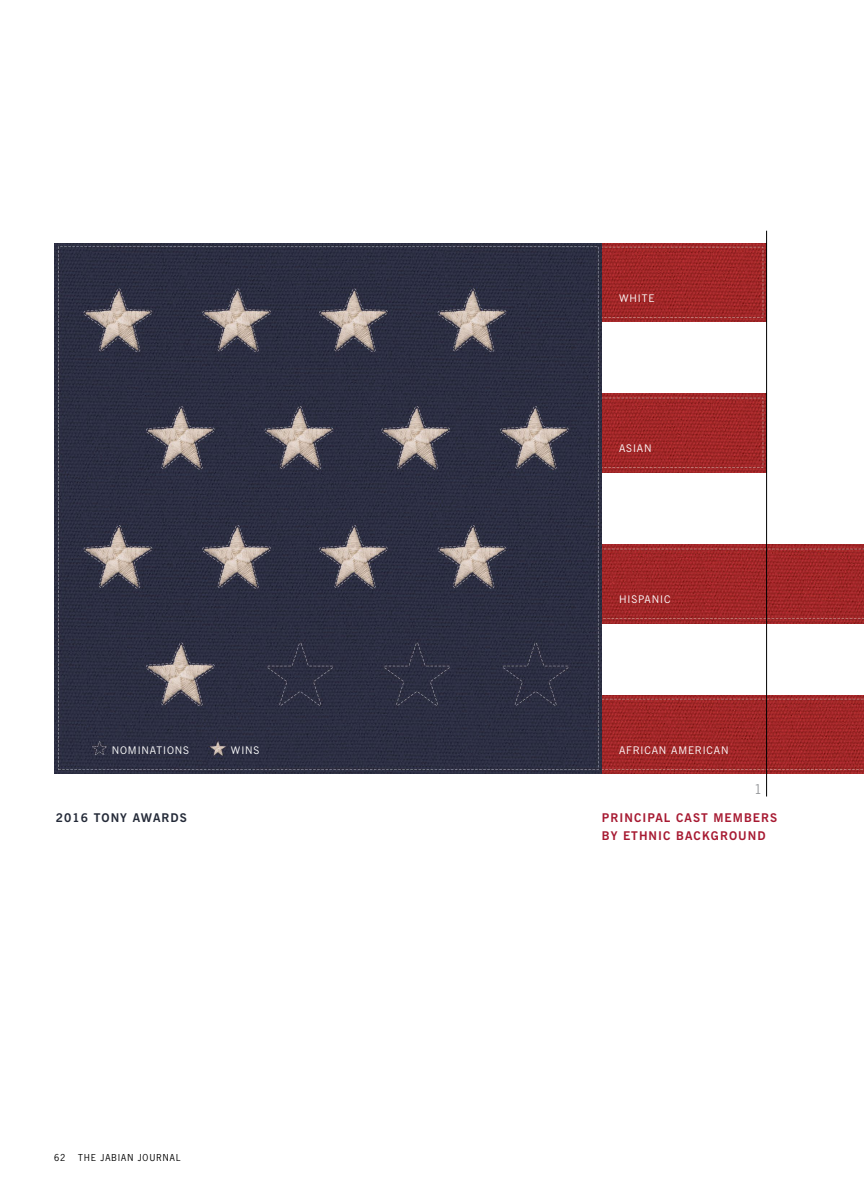
<style>
.page{position:relative;width:864px;height:1188px;background:#fff}
.page>*{position:absolute;margin:0;border:0;box-sizing:border-box;transform-origin:0 0}
.t1{font:13.5px "News Gothic BT";color:#939598}
.t2{font:700 12px/18px "News Gothic BT";letter-spacing:.085em;color:#a71a32}
.t3{font:700 12px "News Gothic BT";letter-spacing:.085em;color:#242a38}
.t4{font:10.5px "News Gothic BT";letter-spacing:.085em;color:#fff}
.t5{font:9px "News Gothic Std";letter-spacing:.135em;color:#000}
</style>
<div class="page">
<img style="left:602px;top:394px;width:164px;height:78px">
<img style="left:602px;top:243px;width:164px;height:78px">
<img style="left:602px;top:545px;width:262px;height:78px">
<img style="left:602px;top:696px;width:262px;height:78px">
<img style="left:54px;top:243px;width:548px;height:531px">
<hr style="left:766px;top:231px;width:1px;height:565px;background:#000">
<p class="t4" style="left:619px;top:292px;width:37px">WHITE</p>
<p class="t4" style="left:619px;top:442px;width:34px">ASIAN</p>
<p class="t4" style="left:619px;top:593px;width:53px">HISPANIC</p>
<p class="t4" style="left:112px;top:744px;width:79px">NOMINATIONS</p>
<p class="t4" style="left:231px;top:744px;width:30px">WINS</p>
<p class="t4" style="left:619px;top:744px;width:111px">AFRICAN AMERICAN</p>
<p class="t1" style="left:754px;top:781px;width:10px">1</p>
<p class="t3" style="left:56px;top:811px;width:132px">2016 TONY AWARDS</p>
<p class="t2" style="left:602px;top:809px;width:177px">PRINCIPAL CAST MEMBERS<br>BY ETHNIC BACKGROUND</p>
<p class="t5" style="left:54px;top:1152px;width:13px">62</p>
<p class="t5" style="left:78px;top:1152px;width:104px">THE JABIAN JOURNAL</p>
</div>
